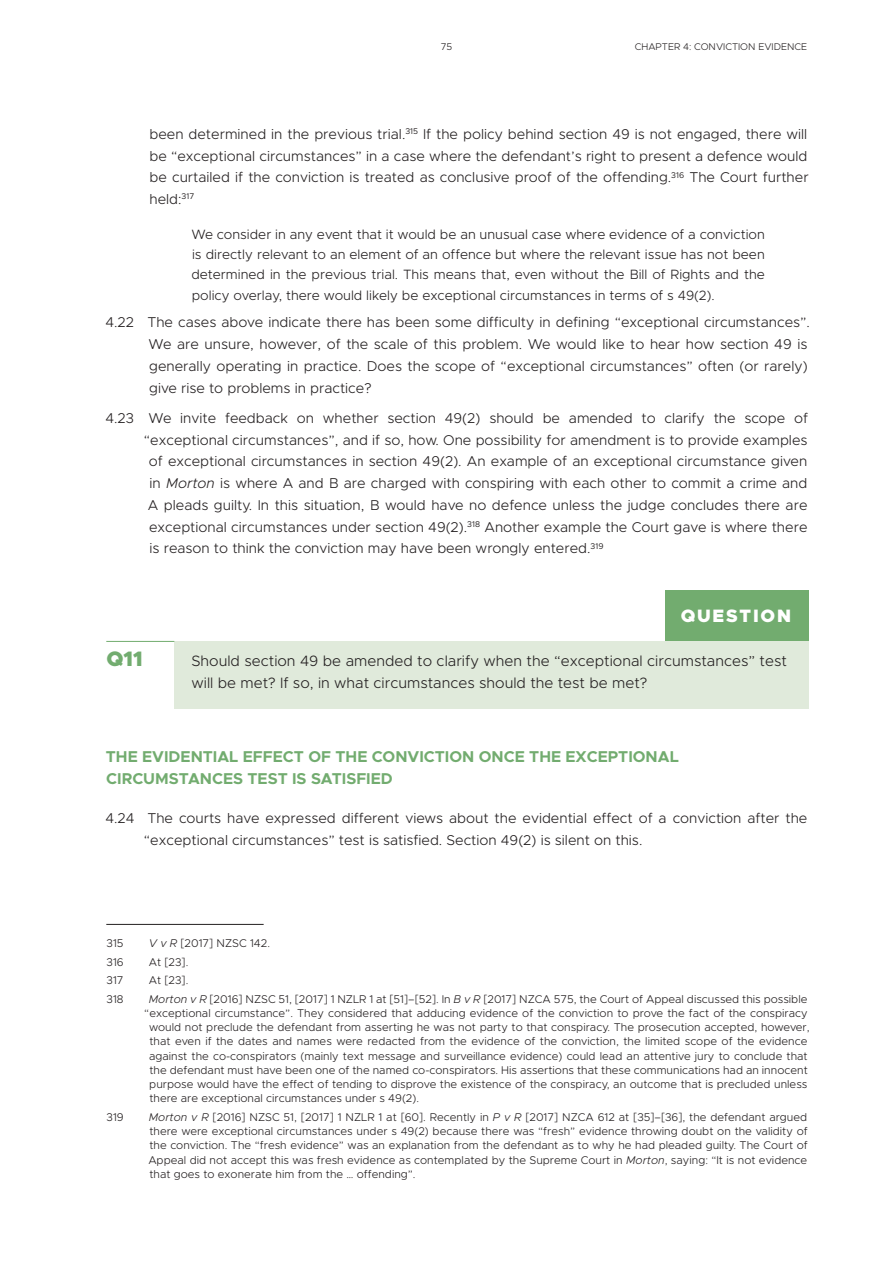
<style>
.page{position:relative;width:893px;height:1263px;background:#fff}
.page>*{position:absolute;margin:0;border:0;box-sizing:border-box;transform-origin:0 0}
.t1{font:900 21px "Metropolis";color:#72ac6f}
.t2{font:900 18px "Metropolis";letter-spacing:.1em;color:#fff}
.t3{font:700 15.75px/22.5px "Metropolis";color:#72ac6f}
.t4{font:300 15px/22.5px "Metropolis";color:#231f20}
.t5{font:300 14.25px/21.8px "Metropolis";color:#231f20}
.t6{font:300 13.5px/20.2px "Metropolis";color:#231f20;text-align:justify}
.t7{font:300 11.25px/14.2px "Metropolis";color:#231f20;text-align:justify}
.t8{font:300 9.75px "Metropolis";color:#231f20}
.s1{font-style:italic}
</style>
<div class="page">
<div style="left:666px;top:590px;width:143px;height:52px;background:#72ac6f"></div>
<div style="left:174px;top:641px;width:635px;height:67px;background:#e0eadb"></div>
<hr style="left:106px;top:641px;width:68px;height:1px;background:#72ac6f">
<hr style="left:106px;top:924px;width:158px;height:1px;background:#231f20">
<p class="t8" style="left:441px;top:41px;width:13px">75</p>
<p class="t8" style="left:635px;top:41px;width:174px">CHAPTER 4: CONVICTION EVIDENCE</p>
<p class="t5" style="left:149px;top:123px;width:661px;text-align:justify">been determined in the previous trial.<sup>315</sup> If the policy behind section 49 is not engaged, there will be “exceptional circumstances” in a case where the defendant’s right to present a defence would be curtailed if the conviction is treated as conclusive proof of the offending.<sup>316</sup> The Court further held:<sup>317</sup></p>
<p class="t6" style="left:191px;top:224px;width:575px">We consider in any event that it would be an unusual case where evidence of a conviction is directly relevant to an element of an offence but where the relevant issue has not been determined in the previous trial. This means that, even without the Bill of Rights and the policy overlay, there would likely be exceptional circumstances in terms of s 49(2).</p>
<p class="t5" style="left:149px;top:312px;width:663px;text-indent:-43px">4.22 The cases above indicate there has been some difficulty in defining “exceptional circumstances”.<br>We are unsure, however, of the scale of this problem. We would like to hear how section 49 is generally operating in practice. Does the scope of “exceptional circumstances” often (or rarely) give rise to problems in practice?</p>
<p class="t5" style="left:105px;top:407px;width:704px">4.23 We invite feedback on whether section 49(2) should be amended to clarify the scope of</p>
<p class="t5" style="left:144px;top:429px;width:665px">“exceptional circumstances”, and if so, how. One possibility for amendment is to provide examples</p>
<p class="t5" style="left:149px;top:451px;width:660px">of exceptional circumstances in section 49(2). An example of an exceptional circumstance given</p>
<p class="t5" style="left:150px;top:472px;width:659px">in <span class="s1">Morton</span> is where A and B are charged with conspiring with each other to commit a crime and</p>
<p class="t5" style="left:148px;top:494px;width:661px">A pleads guilty. I n this situation, B would have no defence unless the judge concludes there are</p>
<p class="t5" style="left:149px;top:516px;width:660px">exceptional circumstances under section 49(2).<sup>318</sup> Another example the Court gave is where there</p>
<p class="t5" style="left:150px;top:538px;width:455px">is reason to think the conviction may have been wrongly entered.<sup>319</sup></p>
<h2 class="t2" style="left:681px;top:604px;width:112px">QUESTION</h2>
<h1 class="t1" style="left:106px;top:645px;width:38px">Q11</h1>
<h3 class="t4" style="left:191px;top:649px;width:597px">Should section 49 be amended to clarify when the “exceptional circumstances” test will be met? If so, in what circumstances should the test be met?</h3>
<h3 class="t3" style="left:106px;top:745px;width:574px">THE EVIDENTIAL EFFECT OF THE CONVICTION ONCE THE EXCEPTIONAL<br>CIRCUMSTANCES TEST IS SATISFIED</h3>
<p class="t5" style="left:144px;top:807px;width:665px;text-indent:-39px">4.24 The courts have expressed different views about the evidential effect of a conviction after the “exceptional circumstances” test is satisfied. Section 49(2) is silent on this.</p>
<p class="t7" style="left:107px;top:936px;width:19px">315</p>
<p class="t7" style="left:149px;top:936px;width:123px"><span class="s1">V v R</span> [2017] NZSC 142.</p>
<p class="t7" style="left:107px;top:955px;width:19px">316</p>
<p class="t7" style="left:149px;top:955px;width:41px">At [23].</p>
<p class="t7" style="left:107px;top:973px;width:19px">317</p>
<p class="t7" style="left:149px;top:973px;width:41px">At [23].</p>
<p class="t7" style="left:107px;top:992px;width:19px">318</p>
<p class="t7" style="left:149px;top:992px;width:660px"><span class="s1">Morton v R</span> [2016] NZSC 51, [2017] 1 NZLR 1 at [51]–[52]. I n <span class="s1">B v R</span> [2017] NZCA 575, the Court of Appeal discussed this possible</p>
<p class="t7" style="left:144px;top:1006px;width:665px">“exceptional circumstance”. They considered that adducing evidence of the conviction to prove the fact of the conspiracy</p>
<p class="t7" style="left:149px;top:1020px;width:662px">would not preclude the defendant from asserting he was not party to that conspiracy. The prosecution accepted, however,</p>
<p class="t7" style="left:149px;top:1034px;width:659px">that even if the dates and names were redacted from the evidence of the conviction, the limited scope of the evidence</p>
<p class="t7" style="left:149px;top:1049px;width:660px">against the co-conspirators (mainly text message and surveillance evidence) could lead an attentive jury to conclude that</p>
<p class="t7" style="left:149px;top:1063px;width:660px">the defendant must have been one of the named co-conspirators. His assertions that these communications had an innocent</p>
<p class="t7" style="left:149px;top:1077px;width:660px">purpose would have the effect of tending to disprove the existence of the conspiracy, an outcome that is precluded unless</p>
<p class="t7" style="left:149px;top:1091px;width:271px">there are exceptional circumstances under s 49(2).</p>
<p class="t7" style="left:107px;top:1110px;width:19px">319</p>
<p class="t7" style="left:148px;top:1110px;width:661px"><span class="s1">Morton v R</span> [2016] NZSC 51, [2017] 1 NZLR 1 at [60]. Recently in <span class="s1">P v R</span> [2017] NZCA 612 at [35]–[36], the defendant argued there were exceptional circumstances under s 49(2) because there was “fresh” evidence throwing doubt on the validity of the conviction. The “fresh evidence” was an explanation from the defendant as to why he had pleaded guilty. The Court of Appeal did not accept this was fresh evidence as contemplated by the Supreme Court in <span class="s1">Morton</span>, saying: “It is not evidence that goes to exonerate him from the … offending”.</p>
</div>
